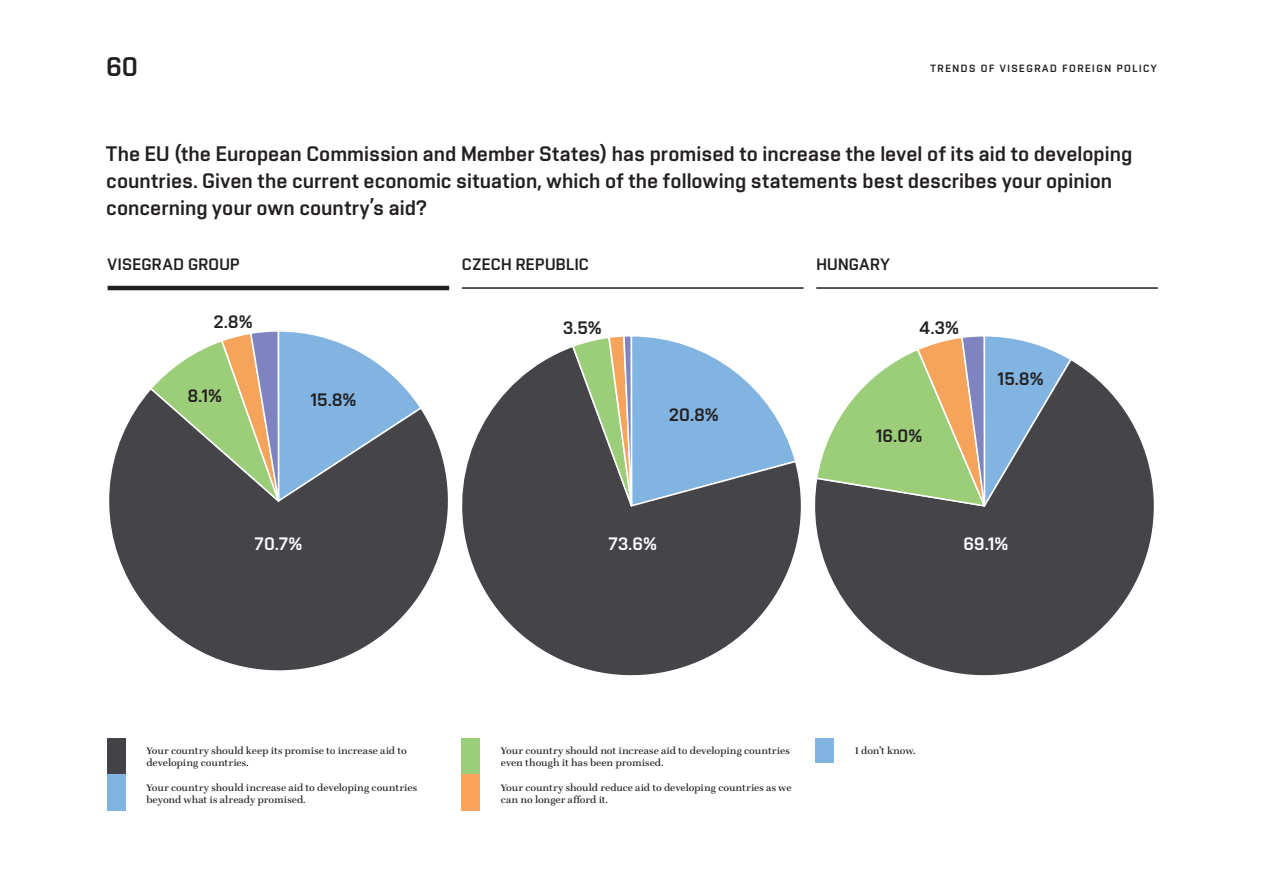
<style>
.page{position:relative;width:1263px;height:893px;background:#fff}
.page>*{position:absolute;margin:0;border:0;box-sizing:border-box;transform-origin:0 0}
.t1{font:27px "Vafle Classic";color:#231f20}
.t2{font:21px/27px "Vafle Classic";color:#231f20}
.t3{font:18px "Vafle Classic";color:#231f20}
.t4{font:18px "Vafle Classic";color:#fff}
.t5{font:16.5px "Vafle Classic";letter-spacing:.025em;color:#231f20}
.t6{font:10.5px "Vafle Classic";letter-spacing:.15em;color:#231f20}
.t7{font:9px/12px "Teimer DOT";letter-spacing:-.015em;color:#231f20}
</style>
<div class="page">
<svg style="left:109px;top:392px;width:333px;height:279px"></svg>
<svg style="left:149px;top:331px;width:274px;height:188px;background:#859698"></svg>
<svg style="left:442px;top:347px;width:359px;height:329px"></svg>
<svg style="left:571px;top:336px;width:226px;height:240px;background:#7a8d99"></svg>
<svg style="left:816px;top:361px;width:338px;height:315px"></svg>
<svg style="left:815px;top:336px;width:258px;height:193px"></svg>
<hr style="left:108px;top:286px;width:341px;height:4px;background:#231f20">
<hr style="left:462px;top:287px;width:341px;height:2px;background:#231f20">
<hr style="left:816px;top:287px;width:342px;height:2px;background:#231f20">
<div style="left:107px;top:738px;width:18px;height:37px;background:#434247"></div>
<div style="left:107px;top:775px;width:18px;height:36px;background:#82b4e1"></div>
<div style="left:462px;top:738px;width:18px;height:37px;background:#9bce79"></div>
<div style="left:462px;top:775px;width:18px;height:36px;background:#f8a35c"></div>
<div style="left:816px;top:738px;width:18px;height:25px;background:#82b4e1"></div>
<h1 class="t1" style="left:106px;top:55px;width:33px">60</h1>
<p class="t6" style="left:930px;top:64px;width:228px">TRENDS OF VISEGRAD FOREIGN POLICY</p>
<p class="t2" style="left:106px;top:141px;width:1027px">The EU (the European Commission and Member States) has promised to increase the level of its aid to developing countries. Given the current economic situation, which of the following statements best describes your opinion concerning your own country’s aid?</p>
<h3 class="t5" style="left:108px;top:257px;width:133px">VISEGRAD GROUP</h3>
<h3 class="t5" style="left:462px;top:257px;width:128px">CZECH REPUBLIC</h3>
<h3 class="t5" style="left:816px;top:257px;width:75px">HUNGARY</h3>
<h3 class="t3" style="left:214px;top:314px;width:40px">2.8%</h3>
<h3 class="t3" style="left:563px;top:320px;width:40px">3.5%</h3>
<h3 class="t3" style="left:919px;top:320px;width:41px">4.3%</h3>
<h3 class="t3" style="left:188px;top:388px;width:35px">8.1%</h3>
<h3 class="t3" style="left:311px;top:392px;width:47px">15.8%</h3>
<h3 class="t3" style="left:669px;top:407px;width:51px">20.8%</h3>
<h3 class="t3" style="left:876px;top:428px;width:47px">16.0%</h3>
<h3 class="t3" style="left:998px;top:371px;width:47px">15.8%</h3>
<h3 class="t4" style="left:255px;top:536px;width:49px">70.7%</h3>
<h3 class="t4" style="left:609px;top:536px;width:50px">73.6%</h3>
<h3 class="t4" style="left:963px;top:536px;width:46px">69.1%</h3>
<p class="t7" style="left:146px;top:746px;width:262px">Your country should keep its promise to increase aid to developing countries.</p>
<p class="t7" style="left:146px;top:782px;width:272px">Your country should increase aid to developing countries beyond what is already promised.</p>
<p class="t7" style="left:501px;top:746px;width:290px">Your country should not increase aid to developing countries even though it has been promised.</p>
<p class="t7" style="left:501px;top:782px;width:292px">Your country should reduce aid to developing countries as we can no longer afford it.</p>
<p class="t7" style="left:855px;top:746px;width:62px">I don’t know.</p>
</div>
